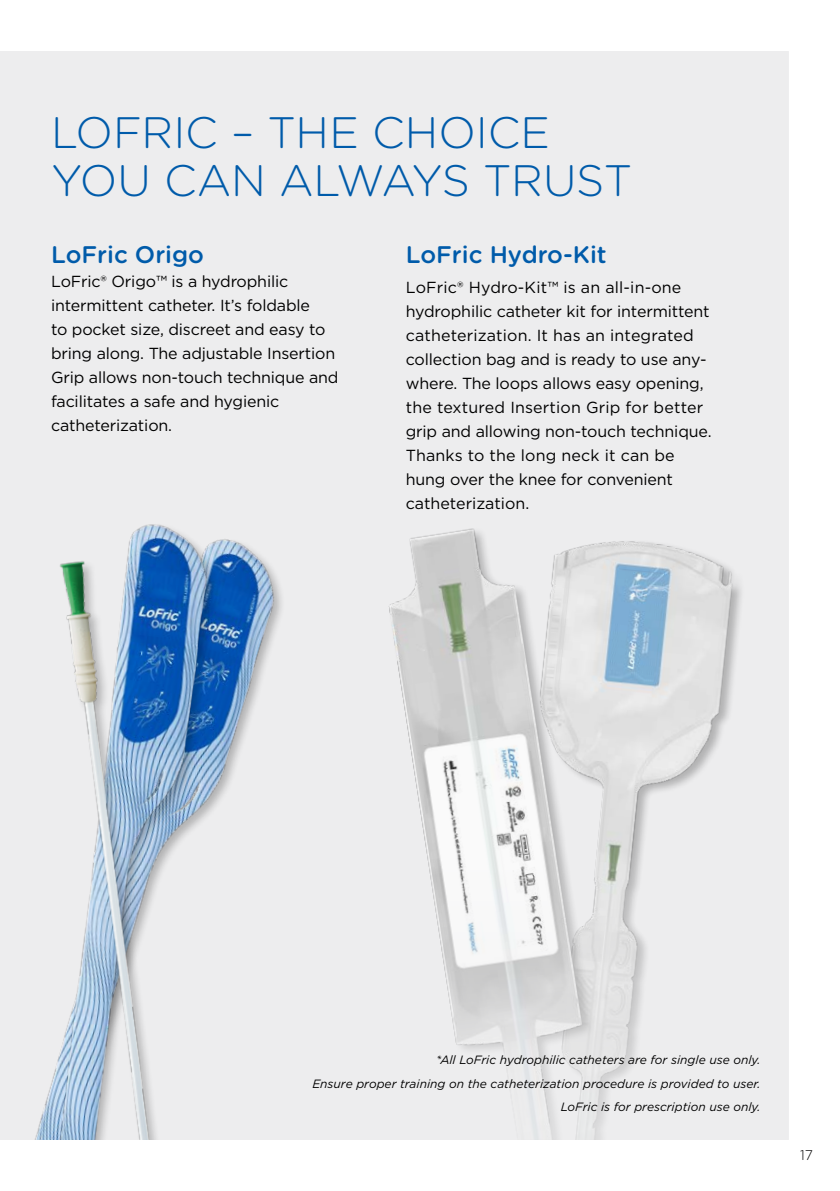
<style>
.page{position:relative;width:840px;height:1191px;background:#fff}
.page>*{position:absolute;margin:0;border:0;box-sizing:border-box;transform-origin:0 0}
.Heading{font:300 44px/48px "Gotham Rounded";letter-spacing:-.005em;color:#005baa}
.Underrubrik_Blå{font:500 24px "Gotham Rounded";color:#005baa}
.Underrubrik_Blå-2{font:16px/24px "Gotham";letter-spacing:-.01em;color:#000}
.t1{font:300 14px "Gotham Rounded";color:#000}
.t2{font:italic 12px "Gotham";color:#000}
</style>
<div class="page">
<div style="left:0;top:51px;width:788px;height:1089px;background:#ededee"></div>
<img style="left:629px;top:521px;width:136px;height:619px">
<img style="left:372px;top:521px;width:257px;height:619px">
<div style="left:7px;top:537px;width:279px;height:603px;background:#ededee"></div>
<img style="left:21px;top:511px;width:291px;height:629px">
<img style="left:46px;top:500px;width:189px;height:640px">
<img style="left:37px;top:550px;width:144px;height:590px">
<p class="Heading" style="left:51px;top:107px;width:582px">LOFRIC – THE CHOICE<br>YOU CAN ALWAYS TRUST</p>
<p class="Underrubrik_Blå" style="left:51px;top:237px;width:154px">LoFric Origo</p>
<p class="Underrubrik_Blå-2" style="left:51px;top:269px;width:289px">LoFric® Origo™ is a hydrophilic intermittent catheter. It’s foldable<br>to pocket size, discreet and easy to bring along. The adjustable Insertion Grip allows non-touch technique and facilitates a safe and hygienic catheterization.</p>
<p class="Underrubrik_Blå" style="left:405px;top:237px;width:202px">LoFric Hydro-Kit</p>
<p class="Underrubrik_Blå-2" style="left:405px;top:275px;width:307px">LoFric® Hydro-Kit™ is an all-in-one hydrophilic catheter kit for intermittent catheterization. It has an integrated collection bag and is ready to use any&shy;where. The loops allows easy opening, the textured Insertion Grip for better grip and allowing non-touch technique.<br>Thanks to the long neck it can be hung over the knee for convenient catheterization.</p>
<p class="t2" style="left:436px;top:1052px;width:325px">*All LoFric hydrophilic catheters are for single use only.</p>
<p class="t2" style="left:312px;top:1075px;width:449px">Ensure proper training on the catheterization procedure is provided to user.</p>
<p class="t2" style="left:560px;top:1099px;width:201px">LoFric is for prescription use only.</p>
<p class="t1" style="left:799px;top:1145px;width:14px">17</p>
</div>
